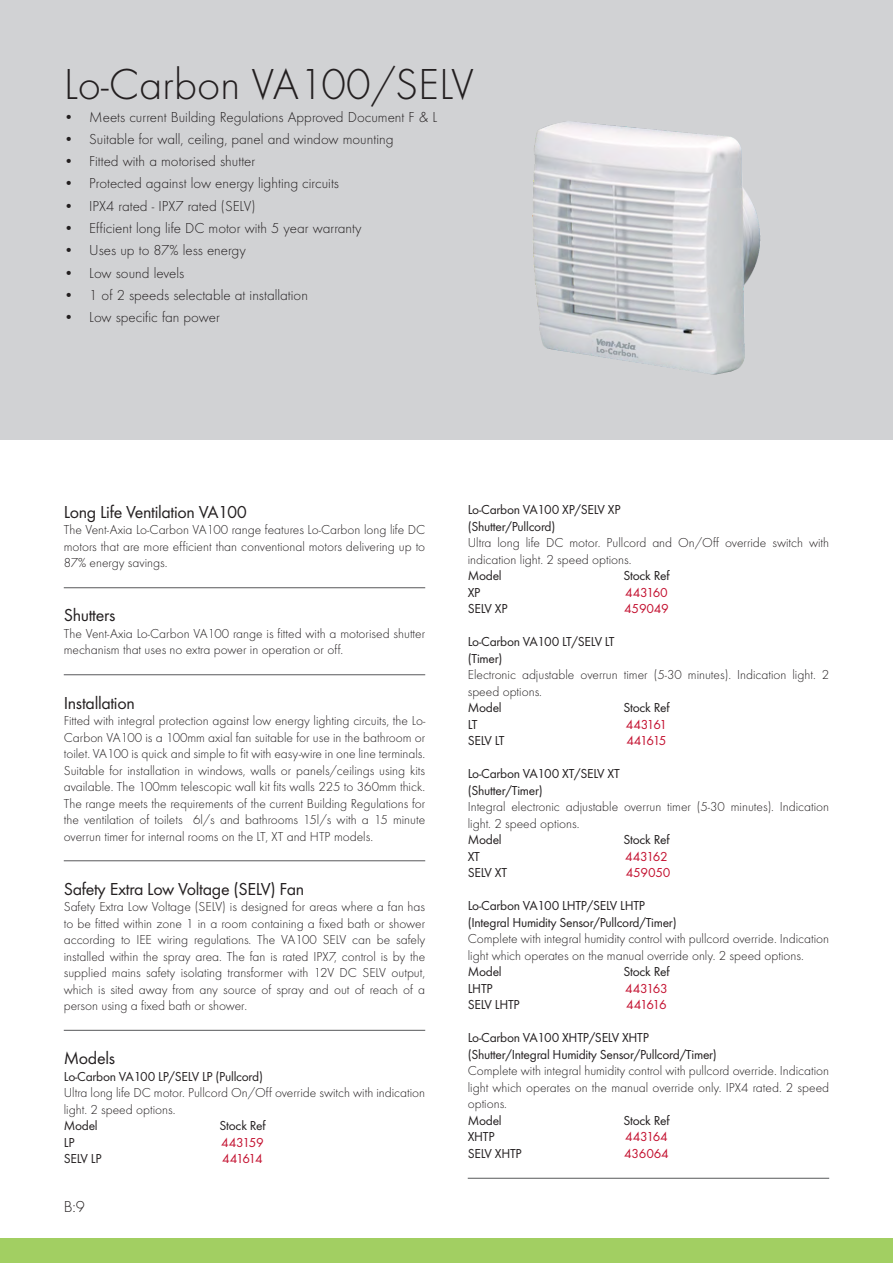
<style>
.page{position:relative;width:893px;height:1263px;background:#fff}
.page>*{position:absolute;margin:0;border:0;box-sizing:border-box;transform-origin:0 0}
.FamilyName{font:300 45px "Futura T";color:#231f20}
.t1{font:18px "Futura T";letter-spacing:-.02em;color:#231f20}
.t2{font:300 16.5px "Futura T";color:#231f20}
.t3{font:300 15px "Futura T";color:#231f20}
.t4{font:300 13.5px/16.5px "Futura T";color:#231f20}
.Sub_Heading{font:13.5px "Futura T";letter-spacing:-.02em;color:#231f20}
.Sub_Heading-2{font:13.5px "Futura T";letter-spacing:-.02em;color:#c3102f}
</style>
<div class="page">
<div style="left:0;top:1239px;width:893px;height:24px;background:#a2cf62"></div>
<div style="left:0;top:0;width:893px;height:440px;background:#d1d2d4"></div>
<hr style="left:64px;top:587px;width:361px;height:1px;background:#57585a">
<hr style="left:64px;top:674px;width:361px;height:1px;background:#57585a">
<hr style="left:64px;top:860px;width:361px;height:1px;background:#57585a">
<hr style="left:64px;top:1030px;width:361px;height:1px;background:#57585a">
<hr style="left:468px;top:1178px;width:361px;height:1px;background:#57585a">
<img style="left:532px;top:121px;width:229px;height:254px">
<p class="FamilyName" style="left:64px;top:58px;width:412px">Lo-Carbon VA100/SELV</p>
<p class="t3" style="left:64px;top:108px;width:375px">• Meets current Building Regulations Approved Document F &amp; L</p>
<p class="t3" style="left:64px;top:130px;width:331px">• Suitable for wall, ceiling, panel and window mounting</p>
<p class="t3" style="left:64px;top:152px;width:193px">• Fitted with a motorised shutter</p>
<p class="t3" style="left:64px;top:175px;width:277px">• Protected against low energy lighting circuits</p>
<p class="t3" style="left:64px;top:197px;width:193px">• IPX4 rated - IPX7 rated (SELV)</p>
<p class="t3" style="left:64px;top:219px;width:299px">• Efficient long life DC motor with 5 year warranty</p>
<p class="t3" style="left:64px;top:241px;width:184px">• Uses up to 87% less energy</p>
<p class="t3" style="left:64px;top:264px;width:122px">• Low sound levels</p>
<p class="t3" style="left:64px;top:286px;width:246px">• 1 of 2 speeds selectable at installation</p>
<p class="t3" style="left:64px;top:308px;width:158px">• Low specific fan power</p>
<p class="t1" style="left:64px;top:501px;width:185px">Long Life Ventilation VA100</p>
<p class="t4" style="left:64px;top:522px;width:363px;text-align:justify">The Vent-Axia Lo-Carbon VA100 range features Lo-Carbon long life DC motors that are more efficient than conventional motors delivering up to 87% energy savings.</p>
<p class="t1" style="left:64px;top:605px;width:53px">Shutters</p>
<p class="t4" style="left:64px;top:625px;width:363px">The Vent-Axia Lo-Carbon VA100 range is fitted with a motorised shutter mechanism that uses no extra power in operation or off.</p>
<p class="t1" style="left:64px;top:692px;width:73px">Installation</p>
<p class="t4" style="left:64px;top:712px;width:363px;text-align:justify">Fitted with integral protection against low energy lighting circuits, the Lo-Carbon VA100 is a 100mm axial fan suitable for use in the bathroom or toilet. VA100 is quick and simple to fit with easy-wire in one line terminals.<br>Suitable for installation in windows, walls or panels/ceilings using kits available. The 100mm telescopic wall kit fits walls 225 to 360mm thick.<br>The range meets the requirements of the current Building Regulations for the ventilation of toilets 6l/s and bathrooms 15l/s with a 15 minute overrun timer for internal rooms on the LT, XT and HTP models.</p>
<p class="t1" style="left:64px;top:878px;width:242px">Safety Extra Low Voltage (SELV) Fan</p>
<p class="t4" style="left:64px;top:898px;width:363px;text-align:justify">Safety Extra Low Voltage (SELV) is designed for areas where a fan has to be fitted within zone 1 in a room containing a fixed bath or shower according to IEE wiring regulations. The VA100 SELV can be safely installed within the spray area. The fan is rated IPX7, control is by the supplied mains safety isolating transformer with 12V DC SELV output, which is sited away from any source of spray and out of reach of a person using a fixed bath or shower.</p>
<p class="t1" style="left:64px;top:1047px;width:53px">Models</p>
<p class="Sub_Heading" style="left:64px;top:1068px;width:201px">Lo-Carbon VA100 LP/SELV LP (Pullcord)</p>
<p class="t4" style="left:64px;top:1084px;width:363px">Ultra long life DC motor. Pullcord On/Off override switch with indication light. 2 speed options.</p>
<p class="Sub_Heading" style="left:64px;top:1118px;width:35px">Model</p>
<p class="Sub_Heading" style="left:219px;top:1118px;width:48px">Stock Ref</p>
<p class="Sub_Heading" style="left:64px;top:1134px;width:12px">LP</p>
<p class="Sub_Heading-2" style="left:221px;top:1134px;width:44px">443159</p>
<p class="Sub_Heading" style="left:64px;top:1151px;width:39px">SELV LP</p>
<p class="Sub_Heading-2" style="left:222px;top:1151px;width:42px">441614</p>
<p class="t2" style="left:64px;top:1197px;width:23px">B:9</p>
<p class="Sub_Heading" style="left:468px;top:502px;width:154px">Lo-Carbon VA100 XP/SELV XP</p>
<p class="Sub_Heading" style="left:468px;top:518px;width:89px">(Shutter/Pullcord)</p>
<p class="t4" style="left:468px;top:535px;width:363px">Ultra long life DC motor. Pullcord and On/Off override switch with indication light. 2 speed options.</p>
<p class="Sub_Heading" style="left:468px;top:568px;width:35px">Model</p>
<p class="Sub_Heading" style="left:623px;top:568px;width:48px">Stock Ref</p>
<p class="Sub_Heading" style="left:468px;top:584px;width:14px">XP</p>
<p class="Sub_Heading-2" style="left:625px;top:584px;width:44px">443160</p>
<p class="Sub_Heading" style="left:468px;top:601px;width:41px">SELV XP</p>
<p class="Sub_Heading-2" style="left:624px;top:601px;width:46px">459049</p>
<p class="Sub_Heading" style="left:468px;top:634px;width:148px">Lo-Carbon VA100 LT/SELV LT</p>
<p class="Sub_Heading" style="left:468px;top:650px;width:36px">(Timer)</p>
<p class="t4" style="left:468px;top:667px;width:363px">Electronic adjustable overrun timer (5-30 minutes). Indication light. 2 speed options.</p>
<p class="Sub_Heading" style="left:468px;top:700px;width:35px">Model</p>
<p class="Sub_Heading" style="left:623px;top:700px;width:48px">Stock Ref</p>
<p class="Sub_Heading" style="left:468px;top:716px;width:11px">LT</p>
<p class="Sub_Heading-2" style="left:626px;top:716px;width:43px">443161</p>
<p class="Sub_Heading" style="left:468px;top:733px;width:38px">SELV LT</p>
<p class="Sub_Heading-2" style="left:626px;top:733px;width:42px">441615</p>
<p class="Sub_Heading" style="left:468px;top:766px;width:154px">Lo-Carbon VA100 XT/SELV XT</p>
<p class="Sub_Heading" style="left:468px;top:782px;width:76px">(Shutter/Timer)</p>
<p class="t4" style="left:468px;top:799px;width:363px">Integral electronic adjustable overrun timer (5-30 minutes). Indication light. 2 speed options.</p>
<p class="Sub_Heading" style="left:468px;top:832px;width:35px">Model</p>
<p class="Sub_Heading" style="left:623px;top:832px;width:48px">Stock Ref</p>
<p class="Sub_Heading" style="left:468px;top:848px;width:14px">XT</p>
<p class="Sub_Heading-2" style="left:625px;top:848px;width:44px">443162</p>
<p class="Sub_Heading" style="left:468px;top:865px;width:41px">SELV XT</p>
<p class="Sub_Heading-2" style="left:626px;top:865px;width:46px">459050</p>
<p class="Sub_Heading" style="left:468px;top:898px;width:179px">Lo-Carbon VA100 LHTP/SELV LHTP</p>
<p class="Sub_Heading" style="left:468px;top:914px;width:210px">(Integral Humidity Sensor/Pullcord/Timer)</p>
<p class="t4" style="left:468px;top:931px;width:363px">Complete with integral humidity control with pullcord override. Indication light which operates on the manual override only. 2 speed options.</p>
<p class="Sub_Heading" style="left:468px;top:964px;width:35px">Model</p>
<p class="Sub_Heading" style="left:623px;top:964px;width:48px">Stock Ref</p>
<p class="Sub_Heading" style="left:468px;top:980px;width:26px">LHTP</p>
<p class="Sub_Heading-2" style="left:625px;top:980px;width:44px">443163</p>
<p class="Sub_Heading" style="left:468px;top:997px;width:54px">SELV LHTP</p>
<p class="Sub_Heading-2" style="left:626px;top:997px;width:42px">441616</p>
<p class="Sub_Heading" style="left:468px;top:1030px;width:183px">Lo-Carbon VA100 XHTP/SELV XHTP</p>
<p class="Sub_Heading" style="left:468px;top:1046px;width:251px">(Shutter/Integral Humidity Sensor/Pullcord/Timer)</p>
<p class="t4" style="left:468px;top:1063px;width:363px;text-align:justify">Complete with integral humidity control with pullcord override. Indication light which operates on the manual override only. IPX4 rated. 2 speed options.</p>
<p class="Sub_Heading" style="left:468px;top:1112px;width:35px">Model</p>
<p class="Sub_Heading" style="left:623px;top:1112px;width:48px">Stock Ref</p>
<p class="Sub_Heading" style="left:468px;top:1129px;width:28px">XHTP</p>
<p class="Sub_Heading-2" style="left:625px;top:1129px;width:44px">443164</p>
<p class="Sub_Heading" style="left:468px;top:1145px;width:55px">SELV XHTP</p>
<p class="Sub_Heading-2" style="left:624px;top:1145px;width:46px">436064</p>
</div>
